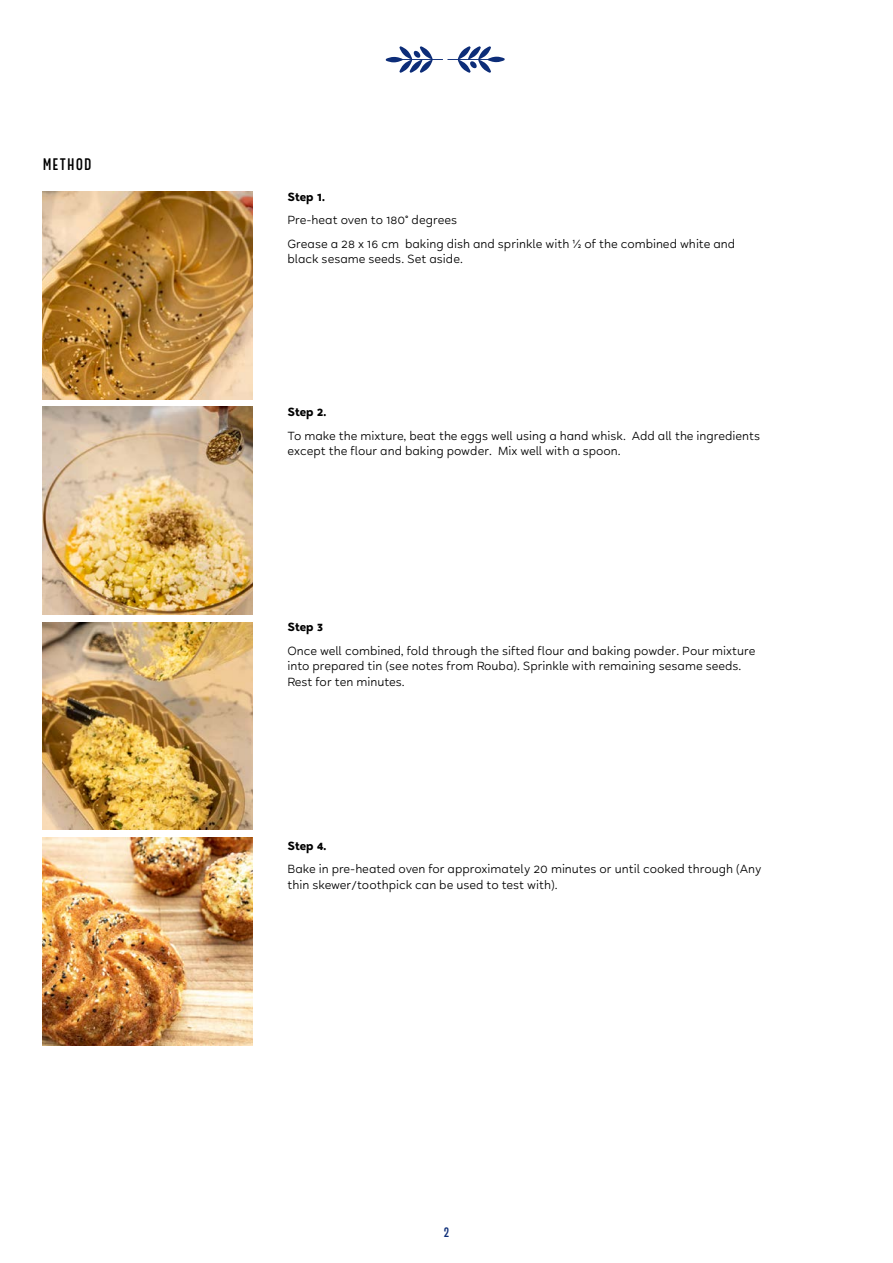
<style>
.page{position:relative;width:893px;height:1263px;background:#fff}
.page>*{position:absolute;margin:0;border:0;box-sizing:border-box;transform-origin:0 0}
.t1{font:600 16.5px "Merlod Norme";letter-spacing:.06em;color:#000}
.t2{font:600 13.5px "Merlod Norme";color:#0d2d78}
.t3{font:12.75px/15.3px "Halcyon";color:#000}
.t4{font:700 12.75px "Halcyon";letter-spacing:-.005em;color:#000}
</style>
<div class="page">
<img style="left:43px;top:191px;width:209px;height:208px">
<img style="left:43px;top:407px;width:209px;height:207px">
<img style="left:43px;top:622px;width:209px;height:208px">
<img style="left:43px;top:837px;width:209px;height:208px">
<svg style="left:385px;top:46px;width:120px;height:27px"></svg>
<p class="t1" style="left:43px;top:154px;width:50px">METHOD</p>
<p class="t4" style="left:287px;top:187px;width:39px">Step 1.</p>
<p class="t3" style="left:287px;top:208px;width:449px;line-height:23.9px">Pre-heat oven to 180° degrees<br>Grease a 28 x 16 cm baking dish and sprinkle with 1/2 of the combined white and</p>
<p class="t3" style="left:287px;top:251px;width:177px">black sesame seeds. Set aside.</p>
<p class="t4" style="left:287px;top:402px;width:40px">Step 2.</p>
<p class="t3" style="left:287px;top:428px;width:474px">To make the mixture, beat the eggs well using a hand whisk. Add all the ingredients except the flour and baking powder. Mix well with a spoon.</p>
<p class="t4" style="left:287px;top:618px;width:37px">Step 3</p>
<p class="t3" style="left:287px;top:643px;width:469px">Once well combined, fold through the sifted flour and baking powder. Pour mixture into prepared tin (see notes from Rouba). Sprinkle with remaining sesame seeds.<br>Rest for ten minutes.</p>
<p class="t4" style="left:287px;top:836px;width:41px">Step 4.</p>
<p class="t3" style="left:287px;top:861px;width:475px">Bake in pre-heated oven for approximately 20 minutes or until cooked through (Any thin skewer/toothpick can be used to test with).</p>
<p class="t2" style="left:444px;top:1223px;width:7px">2</p>
</div>
